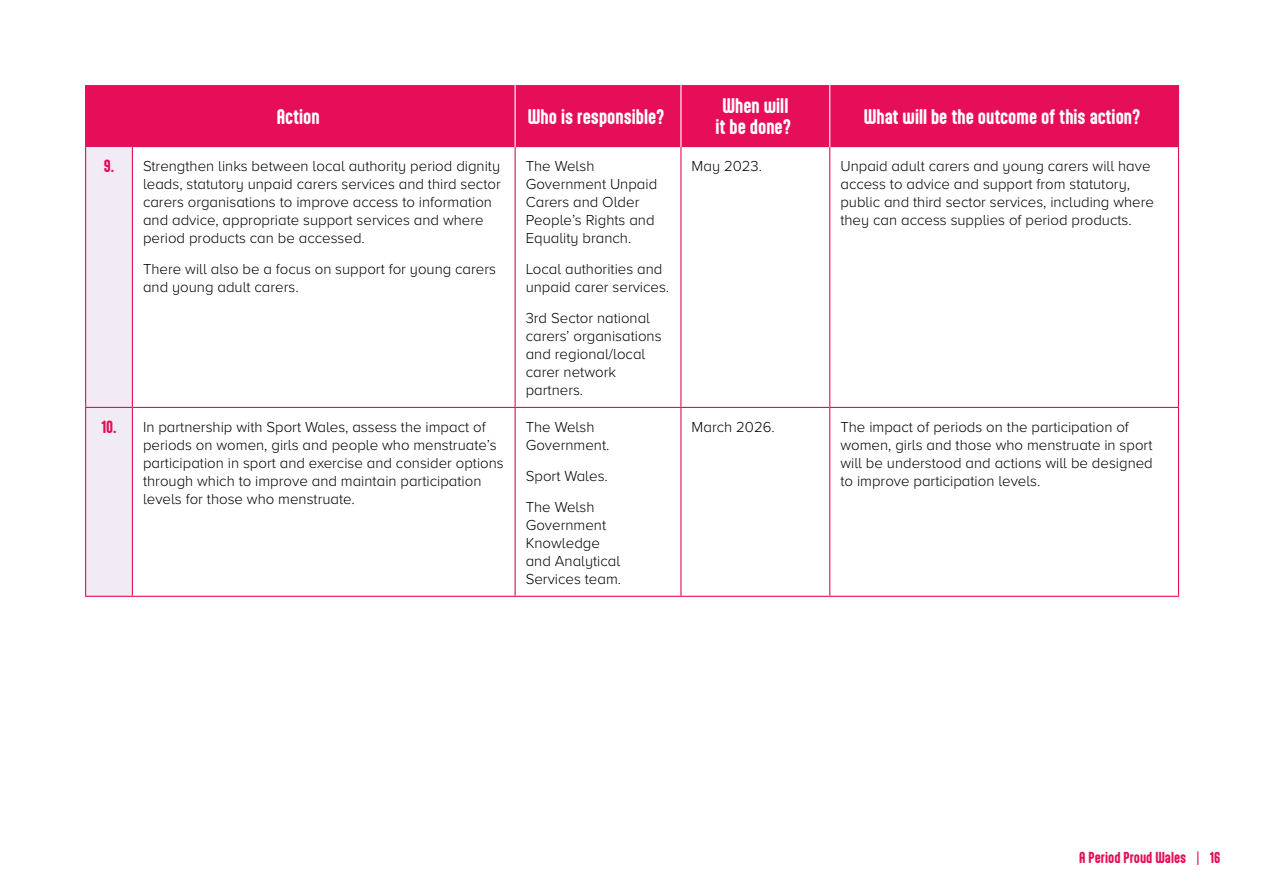
<style>
.page{position:relative;width:1263px;height:893px;background:#fff}
.page>*{position:absolute;margin:0;border:0;box-sizing:border-box;transform-origin:0 0}
.Table_Heading_Centre{font:700 18px/21.6px "Aptly";color:#fff;text-align:center}
.Table_Text{font:300 15px/18px "Proxima Nova";color:#000}
.Table_Text_Centred{font:700 15px "Aptly";color:#e60e58}
.t1{font:700 13.5px "Aptly";color:#e60e58}
.s1{font-weight:300;font-size:16.5px}
</style>
<div class="page">
<div style="left:86px;top:85px;width:1092px;height:62px;background:#e60e58"></div>
<div style="left:86px;top:147px;width:46px;height:449px;background:#f0ebf5"></div>
<hr style="left:85px;top:147px;width:1px;height:260px;background:#e60e58">
<hr style="left:132px;top:147px;width:1px;height:260px;background:#e60e58">
<hr style="left:514px;top:147px;width:2px;height:260px;background:#e60e58">
<hr style="left:680px;top:147px;width:1px;height:260px;background:#e60e58">
<hr style="left:829px;top:147px;width:1px;height:260px;background:#e60e58">
<hr style="left:1178px;top:147px;width:1px;height:260px;background:#e60e58">
<hr style="left:85px;top:407px;width:47px;height:1px;background:#e60e58">
<hr style="left:85px;top:408px;width:1px;height:188px;background:#e60e58">
<hr style="left:132px;top:407px;width:383px;height:1px;background:#e60e58">
<hr style="left:132px;top:408px;width:1px;height:188px;background:#e60e58">
<hr style="left:515px;top:407px;width:166px;height:1px;background:#e60e58">
<hr style="left:514px;top:408px;width:2px;height:188px;background:#e60e58">
<hr style="left:681px;top:407px;width:149px;height:1px;background:#e60e58">
<hr style="left:680px;top:408px;width:1px;height:188px;background:#e60e58">
<hr style="left:830px;top:407px;width:349px;height:1px;background:#e60e58">
<hr style="left:829px;top:408px;width:1px;height:188px;background:#e60e58">
<hr style="left:1178px;top:408px;width:1px;height:188px;background:#e60e58">
<hr style="left:85px;top:596px;width:47px;height:1px;background:#e60e58">
<hr style="left:132px;top:596px;width:383px;height:1px;background:#e60e58">
<hr style="left:515px;top:596px;width:166px;height:1px;background:#e60e58">
<hr style="left:681px;top:596px;width:149px;height:1px;background:#e60e58">
<hr style="left:830px;top:596px;width:349px;height:1px;background:#e60e58">
<hr style="left:85px;top:85px;width:1px;height:62px;background:#e60e58">
<hr style="left:1178px;top:85px;width:1px;height:62px;background:#e60e58">
<hr style="left:514px;top:85px;width:2px;height:62px;background:#fff">
<hr style="left:680px;top:85px;width:1px;height:62px;background:#fff">
<hr style="left:829px;top:85px;width:1px;height:62px;background:#fff">
<p class="Table_Heading_Centre" style="left:277px;top:105px;width:44px">Action</p>
<p class="Table_Heading_Centre" style="left:528px;top:105px;width:138px">Who is responsible?</p>
<p class="Table_Heading_Centre" style="left:715px;top:94px;width:77px">When will it be done?</p>
<p class="Table_Heading_Centre" style="left:864px;top:105px;width:278px">What will be the outcome of this action?</p>
<p class="Table_Text_Centred" style="left:104px;top:156px;width:12px">9.</p>
<p class="Table_Text" style="left:143px;top:156px;width:359px">Strengthen links between local authority period dignity leads, statutory unpaid carers services and third sector carers organisations to improve access to information and advice, appropriate support services and where period products can be accessed.</p>
<p class="Table_Text" style="left:143px;top:259px;width:355px">There will also be a focus on support for young carers and young adult carers.</p>
<p class="Table_Text" style="left:526px;top:156px;width:133px">The Welsh<br>Government Unpaid<br>Carers and Older<br>People’s Rights and<br>Equality branch.</p>
<p class="Table_Text" style="left:526px;top:259px;width:145px">Local authorities and unpaid carer services.</p>
<p class="Table_Text" style="left:526px;top:308px;width:137px">3rd Sector national carers’ organisations and regional/local carer network partners.</p>
<p class="Table_Text_Centred" style="left:101px;top:417px;width:17px">10.</p>
<p class="Table_Text" style="left:143px;top:417px;width:362px">In partnership with Sport Wales, assess the impact of periods on women, girls and people who menstruate’s participation in sport and exercise and consider options through which to improve and maintain participation levels for those who menstruate.</p>
<p class="Table_Text" style="left:526px;top:417px;width:85px">The Welsh<br>Government.</p>
<p class="Table_Text" style="left:526px;top:466px;width:84px">Sport Wales.</p>
<p class="Table_Text" style="left:526px;top:497px;width:97px">The Welsh<br>Government<br>Knowledge and Analytical<br>Services team.</p>
<p class="Table_Text" style="left:692px;top:156px;width:72px">May 2023.</p>
<p class="Table_Text" style="left:840px;top:156px;width:315px">Unpaid adult carers and young carers will have access to advice and support from statutory, public and third sector services, including where they can access supplies of period products.</p>
<p class="Table_Text" style="left:692px;top:417px;width:85px">March 2026.</p>
<p class="Table_Text" style="left:840px;top:417px;width:314px">The impact of periods on the participation of women, girls and those who menstruate in sport will be understood and actions will be designed to improve participation levels.</p>
<p class="t1" style="left:1079px;top:849px;width:143px">A Period Proud Wales <span class="s1">I</span> 16</p>
</div>
